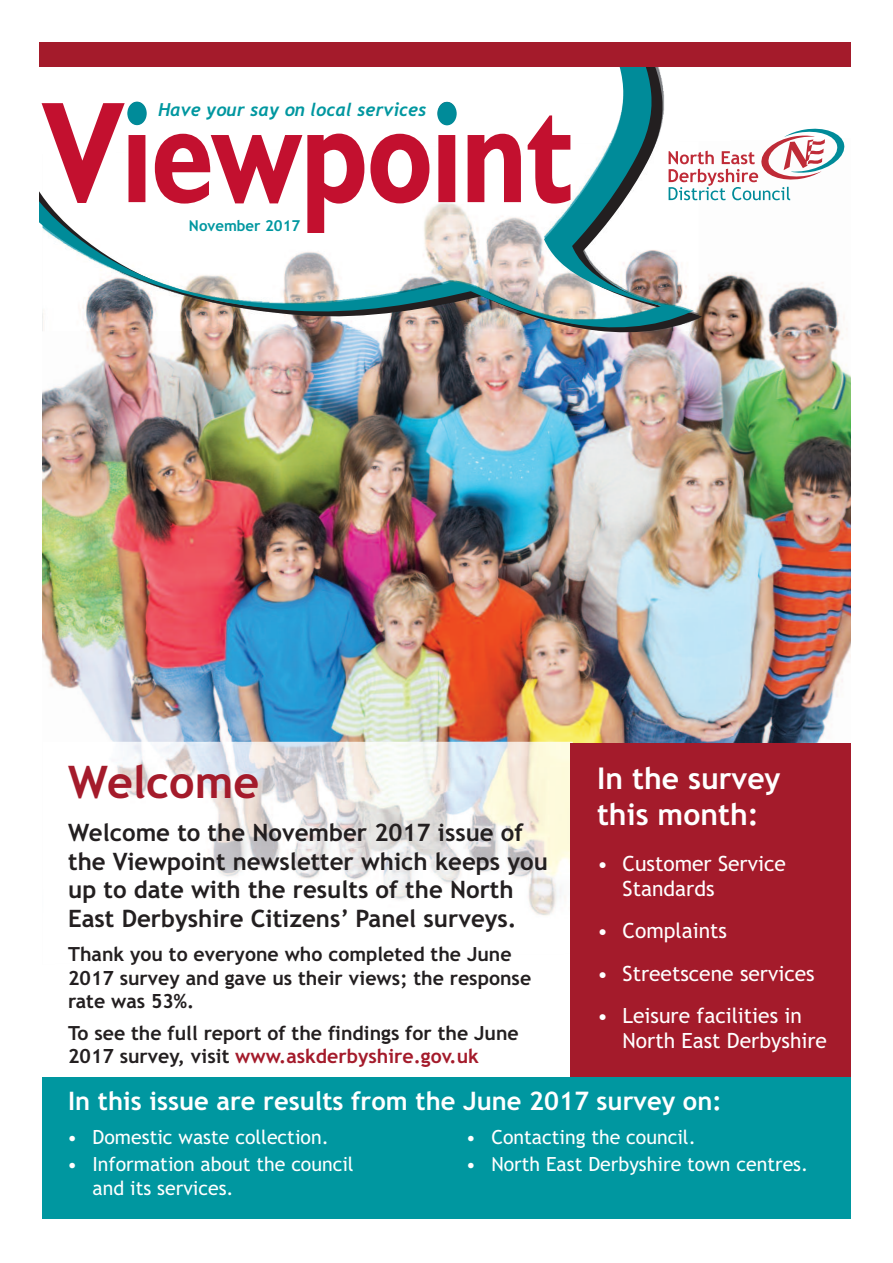
<style>
.page{position:relative;width:893px;height:1263px;background:#fff}
.page>*{position:absolute;margin:0;border:0;box-sizing:border-box;transform-origin:0 0}
.t1{font:700 45px "Trebuchet MS";color:#a41b2b}
.t2{font:700 30px/36px "Trebuchet MS";color:#fff}
.t3{font:700 25.5px "Trebuchet MS";color:#fff}
.t4{font:700 24px/28.8px "Trebuchet MS";color:#231f20}
.t5{font:21px/25.2px "Trebuchet MS";color:#fff}
.t6{font:700 19.5px/23.4px "Trebuchet MS";color:#231f20}
.t7{font:19.5px/23.4px "Trebuchet MS";color:#fff}
.t8{font:italic 700 18px "Trebuchet";color:#0097a0}
.t9{font:700 15px "Trebuchet MS";color:#0097a0}
.s1{color:#a41b2b}
</style>
<div class="page">
<img style="left:43px;top:144px;width:807px;height:599px">
<img style="left:43px;top:742px;width:530px;height:222px">
<div style="left:571px;top:743px;width:280px;height:338px;background:#a41b2b"></div>
<svg style="left:703px;top:129px;width:141px;height:71px"></svg>
<div style="left:42px;top:1077px;width:808px;height:142px;background:#0097a0"></div>
<svg style="left:40px;top:67px;width:652px;height:265px"></svg>
<div style="left:40px;top:43px;width:811px;height:24px;background:#a41b2b"></div>
<svg style="left:42px;top:102px;width:104px;height:101px"></svg>
<svg style="left:155px;top:134px;width:209px;height:98px"></svg>
<svg style="left:370px;top:134px;width:59px;height:69px"></svg>
<svg style="left:438px;top:102px;width:18px;height:100px"></svg>
<svg style="left:468px;top:134px;width:53px;height:68px"></svg>
<svg style="left:528px;top:115px;width:42px;height:89px"></svg>
<div style="left:127px;top:102px;width:20px;height:23px;background:#008b99;border-radius:50%"></div>
<div style="left:437px;top:102px;width:20px;height:23px;background:#008b99;border-radius:50%"></div>
<p class="t8" style="left:158px;top:100px;width:270px">Have your say on local services</p>
<p class="t9" style="left:189px;top:217px;width:113px">November 2017</p>
<h1 class="t1" style="left:68px;top:756px;width:193px">Welcome</h1>
<p class="t4" style="left:68px;top:818px;width:481px">Welcome to the November 2017 issue of the Viewpoint newsletter which keeps you up to date with the results of the North East Derbyshire Citizens’ Panel surveys.</p>
<p class="t6" style="left:68px;top:943px;width:465px">Thank you to everyone who completed the June<br>2017 survey and gave us their views; the response rate was 53%.</p>
<p class="t6" style="left:68px;top:1021px;width:452px">To see the full report of the findings for the June<br>2017 survey, visit <span class="s1">www.askderbyshire.gov.uk</span></p>
<h3 class="t3" style="left:68px;top:1086px;width:655px">In this issue are results from the June 2017 survey on:</h3>
<p class="t7" style="left:67px;top:1125px;width:263px">• Domestic waste collection.</p>
<p class="t7" style="left:93px;top:1153px;width:263px;text-indent:-26px">• Information about the council and its services.</p>
<h2 class="t2" style="left:597px;top:760px;width:185px">In the survey this month:</h2>
<p class="t5" style="left:623px;top:851px;width:165px;text-indent:-26px">• Customer Service<br>Standards</p>
<p class="t5" style="left:597px;top:918px;width:131px">• Complaints</p>
<p class="t5" style="left:597px;top:961px;width:219px">• Streetscene services</p>
<p class="t5" style="left:623px;top:1003px;width:206px;text-indent:-26px">• Leisure facilities in<br>North East Derbyshire</p>
<p class="t7" style="left:466px;top:1125px;width:231px">• Contacting the council.</p>
<p class="t7" style="left:466px;top:1153px;width:344px">• North East Derbyshire town centres.</p>
</div>
